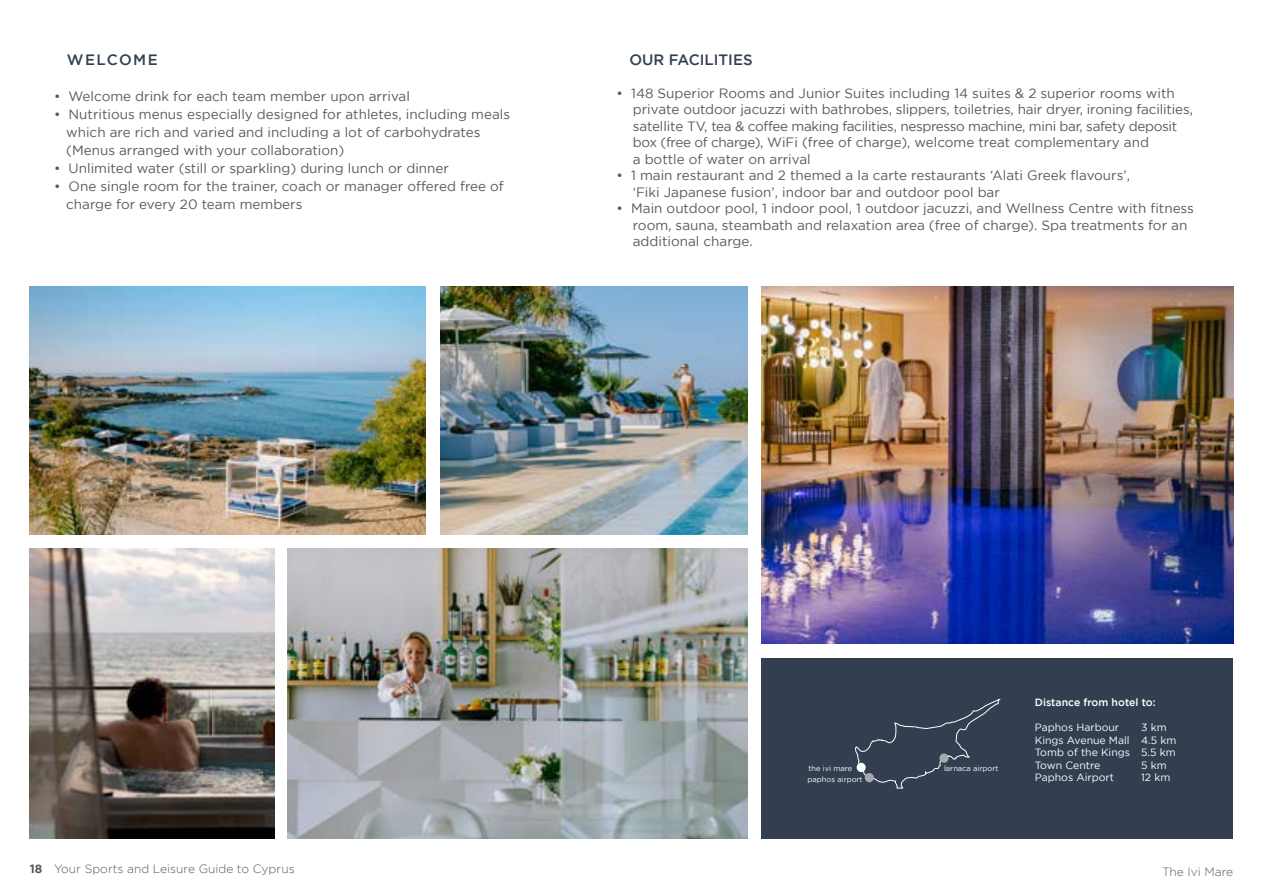
<style>
.page{position:relative;width:1263px;height:893px;background:#fff}
.page>*{position:absolute;margin:0;border:0;box-sizing:border-box;transform-origin:0 0}
.t1{font:500 15px "Gotham";color:#333f50}
.t2{font:500 15px "Gotham";letter-spacing:.1em;color:#333f50}
.t3{font:13.5px/16.5px "Gotham";color:#58595b}
.t4{font:300 12px "Gotham";color:#58595b}
.t5{font:10.5px/12.6px "Gotham";color:#fff}
.t6{font:500 10.5px "Gotham";color:#fff}
.t7{font:7.5px "Gotham";color:#fff}
.s1{font-weight:700}
</style>
<div class="page">
<img style="left:288px;top:549px;width:460px;height:290px">
<img style="left:761px;top:286px;width:472px;height:357px">
<img style="left:441px;top:286px;width:307px;height:249px">
<img style="left:30px;top:286px;width:395px;height:249px">
<img style="left:30px;top:549px;width:244px;height:290px">
<div style="left:761px;top:658px;width:472px;height:181px;background:#333f50"></div>
<svg style="left:855px;top:698px;width:146px;height:91px"></svg>
<div style="left:865px;top:773px;width:9px;height:9px;background:#a7a9ac;border-radius:50%"></div>
<div style="left:939px;top:753px;width:9px;height:10px;background:#a7a9ac;border-radius:50%"></div>
<div style="left:857px;top:763px;width:9px;height:9px;background:#fff;border-radius:50%"></div>
<p class="t2" style="left:67px;top:51px;width:93px">WELCOME</p>
<p class="t3" style="left:54px;top:88px;width:357px">• Welcome drink for each team member upon arrival</p>
<p class="t3" style="left:66px;top:105px;width:445px;line-height:18px;text-indent:-12px">• Nutritious menus especially designed for athletes, including meals which are rich and varied and including a lot of carbohydrates (Menus arranged with your collaboration)</p>
<p class="t3" style="left:54px;top:160px;width:397px">• Unlimited water (still or sparkling) during lunch or dinner</p>
<p class="t3" style="left:66px;top:177px;width:439px;line-height:18px;text-indent:-12px">• One single room for the trainer, coach or manager offered free of charge for every 20 team members</p>
<p class="t1" style="left:629px;top:51px;width:125px">OUR FACILITIES</p>
<p class="t3" style="left:633px;top:85px;width:562px;text-indent:-16px">• 148 Superior Rooms and Junior Suites including 14 suites &amp; 2 superior rooms with private outdoor jacuzzi with bathrobes, slippers, toiletries, hair dryer, ironing facilities, satellite TV, tea &amp; coffee making facilities, nespresso machine, mini bar, safety deposit box (free of charge), WiFi (free of charge), welcome treat complementary and<br>a bottle of water on arrival</p>
<p class="t3" style="left:633px;top:167px;width:499px;text-indent:-16px">• 1 main restaurant and 2 themed a la carte restaurants ‘Alati Greek flavours’, ‘Fiki Japanese fusion’, indoor bar and outdoor pool bar</p>
<p class="t3" style="left:633px;top:200px;width:563px;text-indent:-16px">• Main outdoor pool, 1 indoor pool, 1 outdoor jacuzzi, and Wellness Centre with fitness room, sauna, steambath and relaxation area (free of charge). Spa treatments for an additional charge.</p>
<p class="t4" style="left:30px;top:863px;width:266px"><span class="s1">18</span> Your Sports and Leisure Guide to Cyprus</p>
<p class="t6" style="left:1035px;top:696px;width:122px">Distance from hotel to:</p>
<p class="t5" style="left:1035px;top:721px;width:86px">Paphos Harbour</p>
<p class="t5" style="left:1035px;top:721px;width:143px;text-indent:106px">3 km<br>Kings Avenue Mall 4.5 km<br>Tomb of the Kings 5.5 km<br>Town Centre</p>
<p class="t5" style="left:1141px;top:759px;width:27px">5 km</p>
<p class="t7" style="left:808px;top:764px;width:45px">the ivi mare</p>
<p class="t7" style="left:944px;top:764px;width:56px">larnaca airport</p>
<p class="t7" style="left:808px;top:775px;width:56px">paphos airport</p>
<p class="t5" style="left:1035px;top:771px;width:81px">Paphos Airport</p>
<p class="t5" style="left:1141px;top:771px;width:31px">12 km</p>
<p class="t4" style="left:1162px;top:865px;width:73px">The Ivi Mare</p>
</div>
